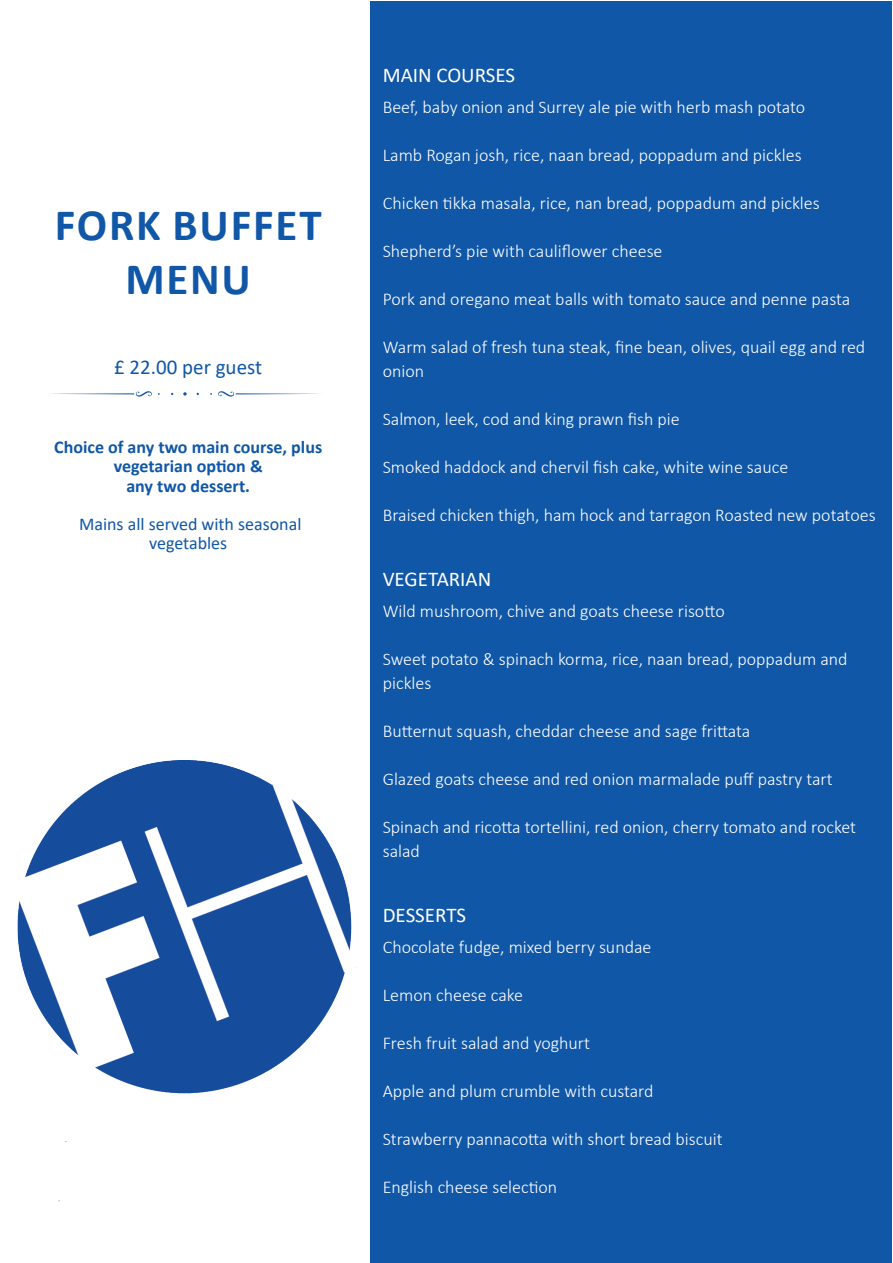
<style>
.page{position:relative;width:893px;height:1263px;background:#fff}
.page>*{position:absolute;margin:0;border:0;box-sizing:border-box;transform-origin:0 0}
.t1{font:700 45px "Calibri";letter-spacing:.04em;color:#1057a7}
.t2{font:21px "Calibri";color:#fff}
.t3{font:21px "Calibri";color:#1057a7}
.t4{font:300 18px/24px "Calibri";color:#fff}
.Special_Item_Descrip{font:700 18px/19.2px "Calibri";color:#1057a7;text-align:center}
.Special_Item_Descrip-2{font:18px "Calibri";color:#1057a7}
</style>
<div class="page">
<div style="left:371px;top:1px;width:521px;height:1261px;background:#1057a7"></div>
<img style="left:17px;top:760px;width:354px;height:469px">
<svg style="left:50px;top:391px;width:102px;height:6px"></svg>
<svg style="left:218px;top:391px;width:102px;height:6px"></svg>
<svg style="left:183px;top:392px;width:4px;height:4px"></svg>
<p class="t1" style="left:55px;top:193px;width:268px">FORK BUFFET</p>
<p class="t1" style="left:125px;top:247px;width:127px">MENU</p>
<p class="t3" style="left:114px;top:353px;width:149px">£ 22.00 per guest</p>
<p class="Special_Item_Descrip" style="left:54px;top:437px;width:269px">Choice of any two main course, plus vegetarian option &amp;</p>
<p class="Special_Item_Descrip" style="left:126px;top:476px;width:125px">any two dessert.</p>
<p class="Special_Item_Descrip-2" style="left:79px;top:511px;width:224px">Mains all served with seasonal</p>
<p class="Special_Item_Descrip-2" style="left:149px;top:531px;width:80px">vegetables</p>
<p class="t2" style="left:383px;top:60px;width:134px">MAIN COURSES</p>
<p class="t4" style="left:383px;top:95px;width:424px">Beef, baby onion and Surrey ale pie with herb mash potato</p>
<p class="t4" style="left:383px;top:143px;width:420px">Lamb Rogan josh, rice, naan bread, poppadum and pickles</p>
<p class="t4" style="left:383px;top:191px;width:439px">Chicken tikka masala, rice, nan bread, poppadum and pickles</p>
<p class="t4" style="left:383px;top:239px;width:281px">Shepherd’s pie with cauliflower cheese</p>
<p class="t4" style="left:383px;top:287px;width:469px">Pork and oregano meat balls with tomato sauce and penne pasta</p>
<p class="t4" style="left:383px;top:335px;width:484px">Warm salad of fresh tuna steak, fine bean, olives, quail egg and red onion</p>
<p class="t4" style="left:383px;top:407px;width:299px">Salmon, leek, cod and king prawn fish pie</p>
<p class="t4" style="left:383px;top:455px;width:407px">Smoked haddock and chervil fish cake, white wine sauce</p>
<p class="t4" style="left:383px;top:503px;width:494px">Braised chicken thigh, ham hock and tarragon Roasted new potatoes</p>
<p class="t2" style="left:383px;top:564px;width:110px">VEGETARIAN</p>
<p class="t4" style="left:383px;top:599px;width:343px">Wild mushroom, chive and goats cheese risotto</p>
<p class="t4" style="left:383px;top:647px;width:466px">Sweet potato &amp; spinach korma, rice, naan bread, poppadum and pickles</p>
<p class="t4" style="left:383px;top:719px;width:369px">Butternut squash, cheddar cheese and sage frittata</p>
<p class="t4" style="left:383px;top:767px;width:451px">Glazed goats cheese and red onion marmalade puff pastry tart</p>
<p class="t4" style="left:383px;top:815px;width:475px">Spinach and ricotta tortellini, red onion, cherry tomato and rocket salad</p>
<p class="t2" style="left:383px;top:900px;width:85px">DESSERTS</p>
<p class="t4" style="left:383px;top:935px;width:270px">Chocolate fudge, mixed berry sundae</p>
<p class="t4" style="left:383px;top:983px;width:142px">Lemon cheese cake</p>
<p class="t4" style="left:383px;top:1031px;width:209px">Fresh fruit salad and yoghurt</p>
<p class="t4" style="left:383px;top:1079px;width:272px">Apple and plum crumble with custard</p>
<p class="t4" style="left:383px;top:1127px;width:342px">Strawberry pannacotta with short bread biscuit</p>
<p class="t4" style="left:383px;top:1175px;width:176px">English cheese selection</p>
</div>
